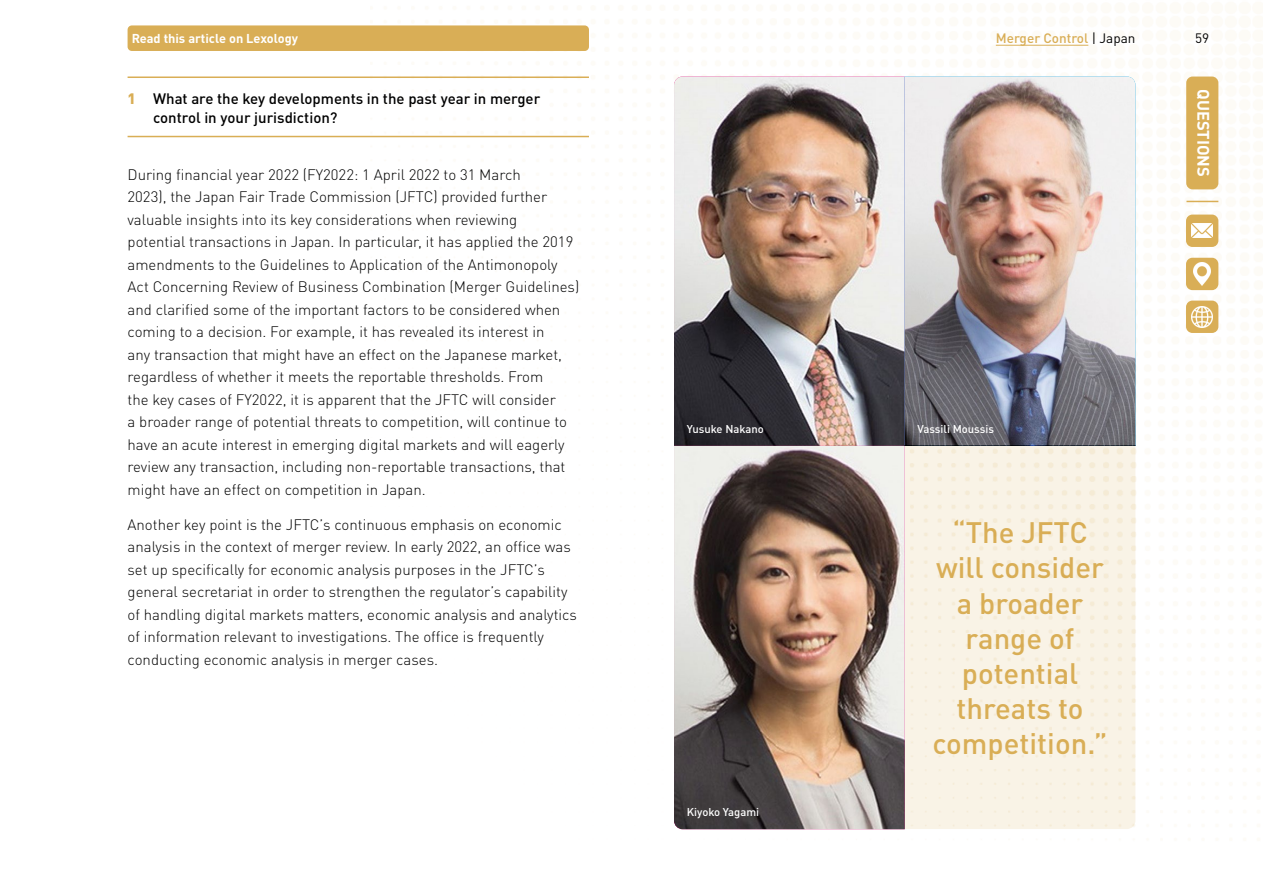
<style>
.page{position:relative;width:1263px;height:893px;background:#fff}
.page>*{position:absolute;margin:0;border:0;box-sizing:border-box;transform-origin:0 0}
.t1{font:500 29.25px/35.1px "DIN Pro";color:#d9ae56;text-align:center}
.t2{font:700 16.5px "DIN Pro";color:#fff}
.t3{font:300 15px/22.5px "DIN Pro";color:#000}
.t4{font:500 15px/19.5px "DIN Pro";color:#000}
.t5{font:500 13.5px "DIN Pro";color:#d9ae56}
.t6{font:13.5px "DIN Pro";color:#000}
.t7{font:700 12.75px "DIN Pro";color:#fff}
.t8{font:500 11.25px "DIN Pro";color:#fff}
.s1{font-weight:400;color:#000}
.s2{font-weight:900;color:#d9ae56}
</style>
<div class="page">
<div style="left:1186px;top:215px;width:32px;height:32px;background:#d9ae56;border-radius:6px"></div>
<img style="left:1191px;top:224px;width:22px;height:14px">
<div style="left:1186px;top:258px;width:32px;height:32px;background:#d9ae56;border-radius:6px"></div>
<img style="left:1194px;top:263px;width:17px;height:22px">
<div style="left:1186px;top:301px;width:32px;height:32px;background:#d9ae56;border-radius:6px"></div>
<img style="left:1191px;top:306px;width:22px;height:21px">
<div style="left:1186px;top:77px;width:32px;height:112px;background:#d9ae56;border-radius:6px"></div>
<hr style="left:1186px;top:201px;width:32px;height:1px;background:#d9ae56">
<div style="left:128px;top:25px;width:461px;height:26px;background:#d9ae56;border-radius:4px"></div>
<hr style="left:996px;top:45px;width:92px;height:1px;background:#d9ae56">
<hr style="left:128px;top:77px;width:461px;height:1px;background:#d9ae56">
<hr style="left:128px;top:136px;width:461px;height:1px;background:#d9ae56">
<img style="left:674px;top:76px;width:456px;height:370px">
<img style="left:905px;top:77px;width:230px;height:369px">
<div style="left:905px;top:446px;width:230px;height:383px;background:#f9f3e6"></div>
<img style="left:674px;top:446px;width:231px;height:383px">
<p class="t7" style="left:132px;top:29px;width:168px">Read this article on Lexology</p>
<p class="t5" style="left:996px;top:28px;width:141px">Merger Control <span class="s1">| Japan</span></p>
<p class="t6" style="left:1195px;top:28px;width:16px">59</p>
<p class="t4" style="left:153px;top:87px;width:389px;text-indent:-26px"><span class="s2">1</span> What are the key developments in the past year in merger control in your jurisdiction?</p>
<p class="t3" style="left:128px;top:162px;width:453px">During financial year 2022 (FY2022: 1 April 2022 to 31 March<br>2023), the Japan Fair Trade Commission (JFTC) provided further valuable insights into its key considerations when reviewing<br>potential transactions in Japan. In particular, it has applied the 2019 amendments to the Guidelines to Application of the Antimonopoly Act Concerning Review of Business Combination (Merger Guidelines) and clarified some of the important factors to be considered when coming to a decision. For example, it has revealed its interest in<br>any transaction that might have an effect on the Japanese market, regardless of whether it meets the reportable thresholds. From<br>the key cases of FY2022, it is apparent that the JFTC will consider<br>a broader range of potential threats to competition, will continue to have an acute interest in emerging digital markets and will eagerly review any transaction, including non-reportable transactions, that might have an effect on competition in Japan.</p>
<p class="t3" style="left:128px;top:512px;width:451px">Another key point is the JFTC’s continuous emphasis on economic analysis in the context of merger review. In early 2022, an office was set up specifically for economic analysis purposes in the JFTC’s general secretariat in order to strengthen the regulator’s capability of handling digital markets matters, economic analysis and analytics of information relevant to investigations. The office is frequently conducting economic analysis in merger cases.</p>
<p class="t2" style="left:1216px;top:89px;width:89px;rotate:90deg">QUESTIONS</p>
<p class="t8" style="left:687px;top:420px;width:79px">Yusuke Nakano</p>
<p class="t8" style="left:917px;top:420px;width:78px">Vassili Moussis</p>
<p class="t8" style="left:687px;top:804px;width:74px">Kiyoko Yagami</p>
<h1 class="t1" style="left:932px;top:513px;width:177px">“The JFTC will consider a broader range of potential threats to competition.”</h1>
</div>
